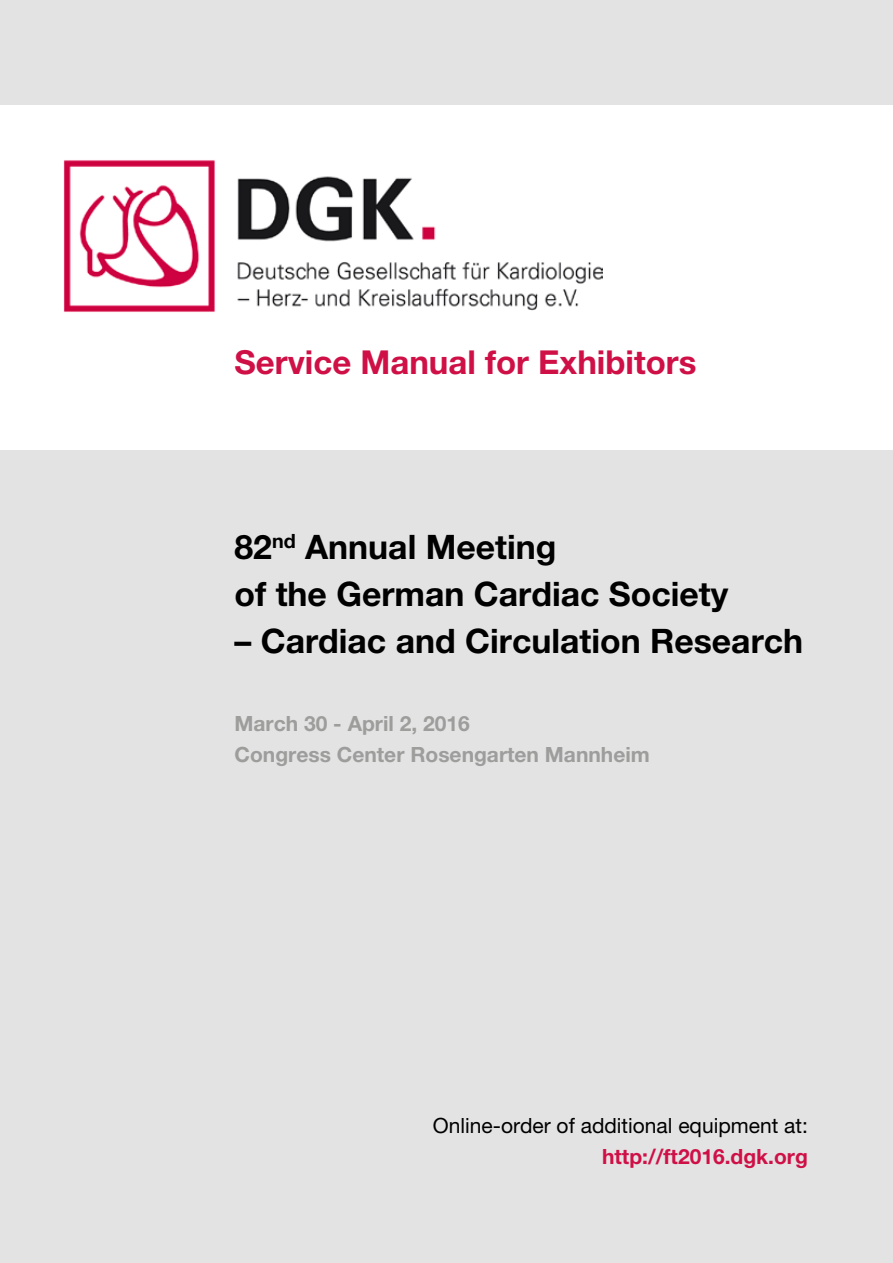
<style>
.page{position:relative;width:893px;height:1263px;background:#fff}
.page>*{position:absolute;margin:0;border:0;box-sizing:border-box;transform-origin:0 0}
.t1{font:700 33.75px/47px "Helvetica Neue CE";color:#000}
.t2{font:700 33px "Helvetica Neue CE";color:#cf1046}
.t3{font:700 21px/31.7px "Helvetica Neue CE";color:#9d9d9c}
.t4{font:21px "Helvetica Neue CE";color:#000}
.t5{font:700 21px "Helvetica Neue CE";color:#cf1046}
</style>
<div class="page">
<div style="left:0;top:451px;width:893px;height:812px;background:#e3e3e3"></div>
<div style="left:0;top:0;width:893px;height:104px;background:#e3e3e3"></div>
<img style="left:64px;top:160px;width:538px;height:152px">
<p class="t2" style="left:234px;top:342px;width:463px">Service Manual for Exhibitors</p>
<p class="t1" style="left:234px;top:524px;width:495px">82<sup>nd</sup> Annual Meeting<br>of the German Cardiac Society</p>
<p class="t1" style="left:234px;top:618px;width:570px">– Cardiac and Circulation Research</p>
<p class="t3" style="left:234px;top:707px;width:417px">March 30 - April 2, 2016<br>Congress Center Rosengarten Mannheim</p>
<p class="t4" style="left:433px;top:1113px;width:376px">Online-order of additional equipment at:</p>
<p class="t5" style="left:602px;top:1144px;width:207px">http://ft2016.dgk.org</p>
</div>
